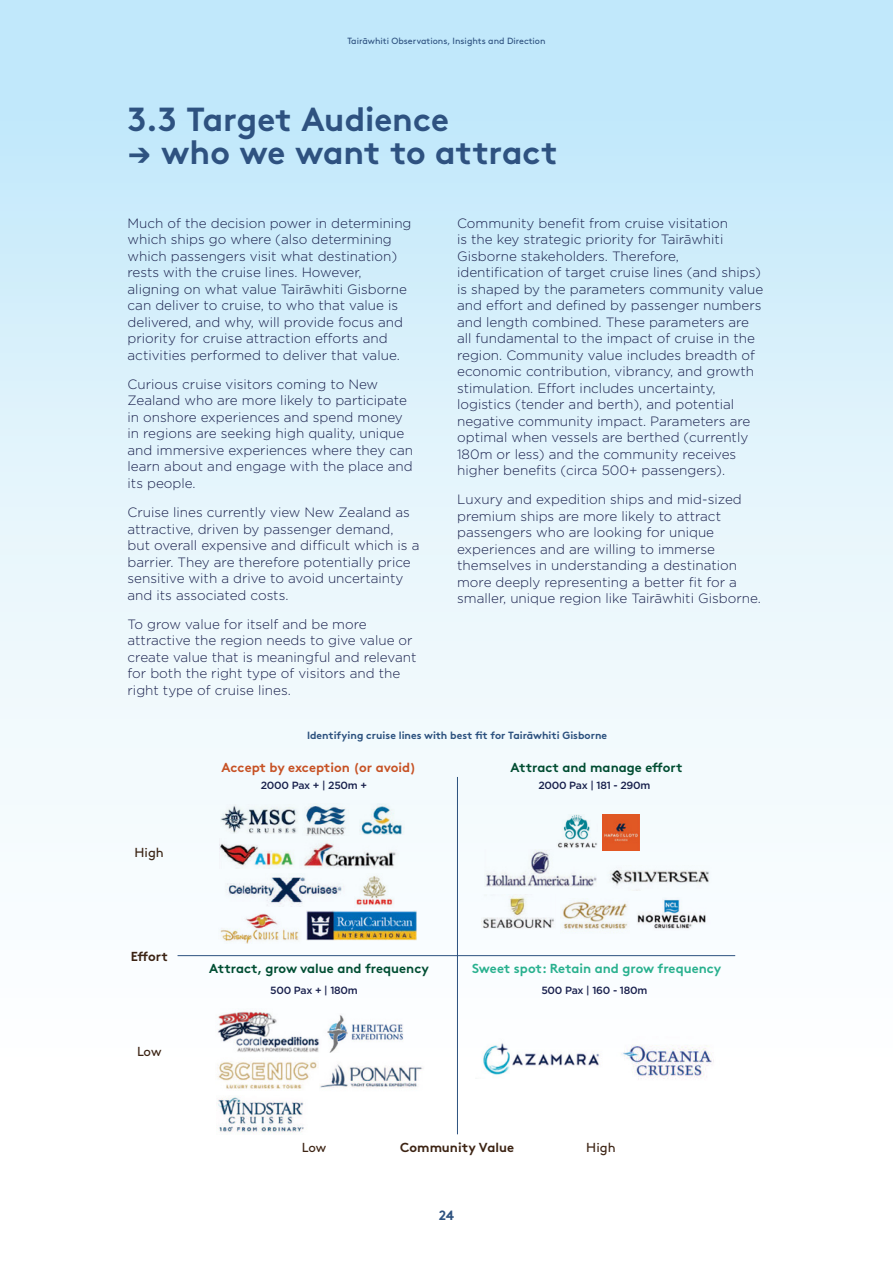
<style>
.page{position:relative;width:893px;height:1263px;background:#fff}
.page>*{position:absolute;margin:0;border:0;box-sizing:border-box;transform-origin:0 0}
.t1{font:700 33.3px "Brown Pro";letter-spacing:-.005em;color:#2e5280}
.t2{font:300 13.5px/16.5px "Gotham";color:#1a214d}
.t3{font:700 13.5px "Brown Pro";color:#2e5280}
.t4{font:700 13.05px "Brown Pro";color:#024f33}
.t5{font:700 13.05px "Brown Pro";color:#2bb38f}
.t6{font:700 13.05px "Brown Pro";color:#d15426}
.t7{font:700 13.05px "Brown Pro";color:#3d2414}
.t8{font:13.05px "Brown Pro";color:#3d2414}
.t9{font:500 10.5px "Gotham";letter-spacing:-.025em;color:#1a214d}
.t10{font:700 10.5px "Brown Pro";color:#2e5280}
.t11{font:9px "Brown Pro";color:#2e5280}
</style>
<div class="page">
<div style="left:0;top:0;width:893px;height:1263px;background:linear-gradient(to bottom,#c3e9fa,#fff)"></div>
<img style="left:476px;top:1039px;width:131px;height:39px">
<img style="left:617px;top:1036px;width:103px;height:49px">
<img style="left:601px;top:865px;width:115px;height:25px">
<img style="left:481px;top:894px;width:74px;height:36px">
<img style="left:561px;top:898px;width:70px;height:37px">
<img style="left:632px;top:897px;width:79px;height:33px">
<img style="left:485px;top:849px;width:111px;height:37px">
<img style="left:603px;top:814px;width:36px;height:36px">
<img style="left:557px;top:814px;width:41px;height:36px">
<img style="left:300px;top:840px;width:99px;height:28px">
<img style="left:219px;top:873px;width:130px;height:34px">
<img style="left:354px;top:873px;width:40px;height:34px">
<img style="left:218px;top:911px;width:84px;height:32px">
<img style="left:303px;top:804px;width:48px;height:31px">
<img style="left:360px;top:803px;width:44px;height:32px">
<img style="left:220px;top:839px;width:76px;height:29px">
<img style="left:220px;top:804px;width:79px;height:30px">
<img style="left:306px;top:911px;width:110px;height:30px">
<img style="left:216px;top:1009px;width:106px;height:44px">
<img style="left:323px;top:1013px;width:81px;height:39px">
<img style="left:216px;top:1095px;width:92px;height:39px">
<img style="left:216px;top:1056px;width:209px;height:35px">
<hr style="left:457px;top:777px;width:1px;height:357px;background:#2e5280">
<hr style="left:178px;top:955px;width:557px;height:1px;background:#2e5280">
<p class="t11" style="left:347px;top:34px;width:200px">Tairāwhiti Observations, Insights and Direction</p>
<h1 class="t1" style="left:128px;top:93px;width:323px">3.3 Target Audience</h1>
<h1 class="t1" style="left:128px;top:126px;width:431px">→ who we want to attract</h1>
<p class="t2" style="left:128px;top:214px;width:285px">Much of the decision power in determining which ships go where (also determining which passengers visit what destination) rests with the cruise lines. However, aligning on what value Tairāwhiti Gisborne can deliver to cruise, to who that value is delivered, and why, will provide focus and priority for cruise attraction efforts and activities performed to deliver that value.</p>
<p class="t2" style="left:128px;top:375px;width:287px">Curious cruise visitors coming to New Zealand who are more likely to participate in onshore experiences and spend money in regions are seeking high quality, unique and immersive experiences where they can learn about and engage with the place and its people.</p>
<p class="t2" style="left:128px;top:504px;width:293px">Cruise lines currently view New Zealand as attractive, driven by passenger demand, but overall expensive and difficult which is a barrier. They are therefore potentially price sensitive with a drive to avoid uncertainty and its associated costs.</p>
<p class="t2" style="left:128px;top:615px;width:290px">To grow value for itself and be more attractive the region needs to give value or create value that is meaningful and relevant for both the right type of visitors and the right type of cruise lines.</p>
<p class="t2" style="left:457px;top:214px;width:308px">Community benefit from cruise visitation<br>is the key strategic priority for Tairāwhiti Gisborne stakeholders. Therefore, identification of target cruise lines (and ships) is shaped by the parameters community value and effort and defined by passenger numbers and length combined. These parameters are all fundamental to the impact of cruise in the region. Community value includes breadth of economic contribution, vibrancy, and growth stimulation. Effort includes uncertainty, logistics (tender and berth), and potential negative community impact. Parameters are optimal when vessels are berthed (currently 180m or less) and the community receives higher benefits (circa 500+ passengers).</p>
<p class="t2" style="left:457px;top:491px;width:305px">Luxury and expedition ships and mid-sized premium ships are more likely to attract passengers who are looking for unique experiences and are willing to immerse themselves in understanding a destination more deeply representing a better fit for a smaller, unique region like Tairāwhiti Gisborne.</p>
<p class="t10" style="left:307px;top:726px;width:301px">Identifying cruise lines with best fit for Tairāwhiti Gisborne</p>
<p class="t6" style="left:222px;top:757px;width:196px">Accept by exception (or avoid)</p>
<p class="t4" style="left:511px;top:757px;width:174px">Attract and manage effort</p>
<p class="t8" style="left:135px;top:843px;width:31px">High</p>
<p class="t7" style="left:131px;top:946px;width:39px">Effort</p>
<p class="t8" style="left:137px;top:1041px;width:26px">Low</p>
<p class="t9" style="left:261px;top:778px;width:108px">2000 Pax + | 250m +</p>
<p class="t9" style="left:538px;top:778px;width:113px">2000 Pax | 181 - 290m</p>
<p class="t4" style="left:209px;top:958px;width:221px">Attract, grow value and frequency</p>
<p class="t9" style="left:270px;top:983px;width:89px">500 Pax + | 180m</p>
<p class="t5" style="left:472px;top:958px;width:251px">Sweet spot: Retain and grow frequency</p>
<p class="t9" style="left:541px;top:983px;width:107px">500 Pax | 160 - 180m</p>
<p class="t8" style="left:302px;top:1137px;width:26px">Low</p>
<p class="t7" style="left:400px;top:1137px;width:115px">Community Value</p>
<p class="t3" style="left:439px;top:1204px;width:17px">24</p>
<p class="t8" style="left:586px;top:1137px;width:31px">High</p>
</div>
